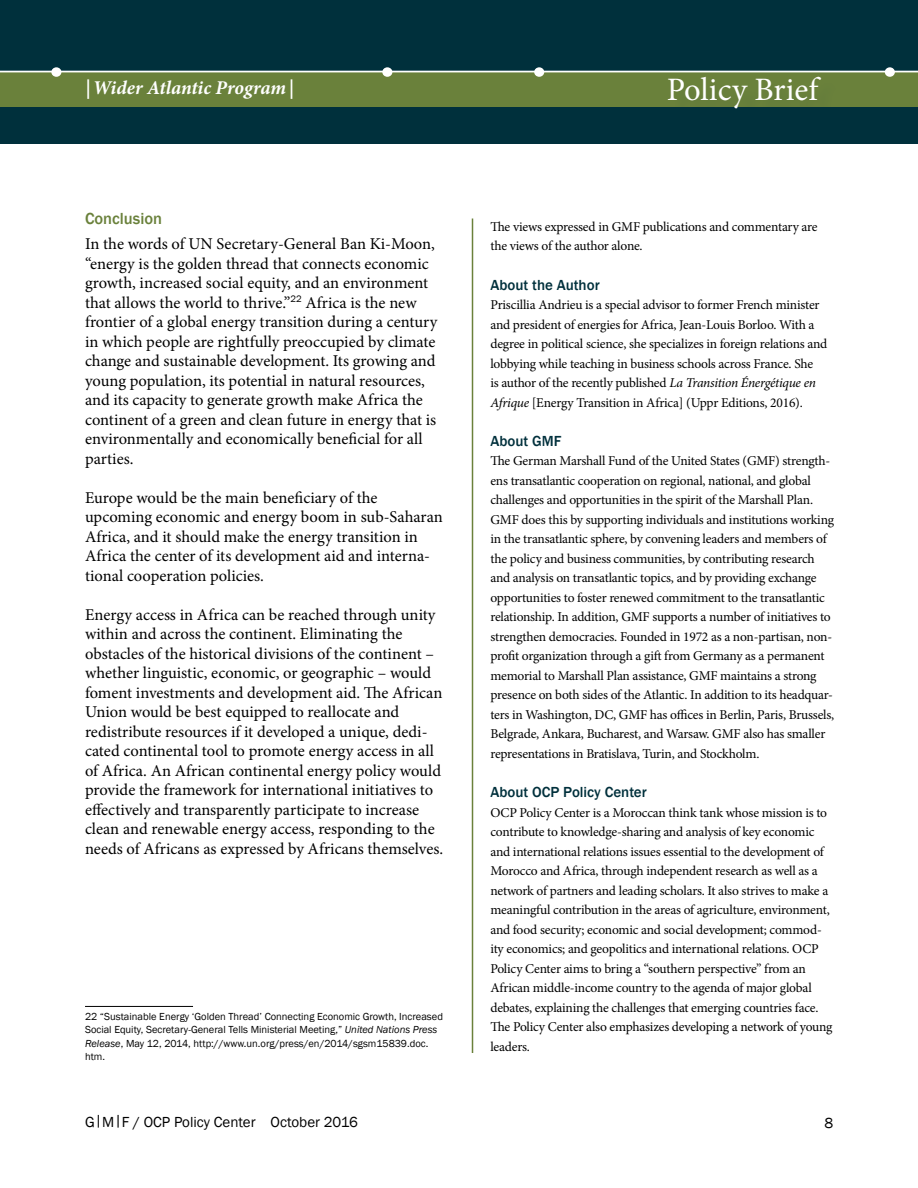
<style>
.page{position:relative;width:918px;height:1188px;background:#fff}
.page>*{position:absolute;margin:0;border:0;box-sizing:border-box;transform-origin:0 0}
.t1{font:32.7px "Minion Pro";color:#fff}
.t2{font:italic 700 19.5px "Minion Pro";letter-spacing:-.005em;color:#fff}
.t3{font:16.5px/19.5px "Minion Pro";color:#000}
.t4{font:500 16.5px "Franklin Gothic";color:#6a813b}
.t5{font:500 15px "Franklin Gothic";color:#00303c}
.t6{font:15px "Franklin Gothic";color:#000}
.t7{font:13.5px/19.5px "Minion Pro";letter-spacing:-.015em;color:#000}
.t8{font:10.5px/13.5px "Franklin Gothic";color:#000}
.s1{font-style:italic}
</style>
<div class="page">
<div style="left:0;top:0;width:918px;height:143px;background:#00303c"></div>
<div style="left:0;top:71px;width:918px;height:36px;background:#6a813b"></div>
<hr style="left:0;top:71px;width:918px;height:1px;background:#fff">
<div style="left:885px;top:67px;width:10px;height:10px;background:#fff;border-radius:50%"></div>
<div style="left:534px;top:67px;width:10px;height:10px;background:#fff;border-radius:50%"></div>
<div style="left:382px;top:67px;width:10px;height:10px;background:#fff;border-radius:50%"></div>
<div style="left:51px;top:67px;width:10px;height:10px;background:#fff;border-radius:50%"></div>
<div style="left:671px;top:80px;width:168px;height:46px;background:#00303c;opacity:.1"></div>
<hr style="left:85px;top:1006px;width:108px;height:1px;background:#000">
<hr style="left:472px;top:219px;width:1px;height:834px;background:#6a813b">
<h2 class="t2" style="left:85px;top:74px;width:210px">|Wider Atlantic Program|</h2>
<h1 class="t1" style="left:667px;top:68px;width:153px">Policy Brief</h1>
<p class="t4" style="left:85px;top:208px;width:79px">Conclusion</p>
<p class="t3" style="left:85px;top:234px;width:354px">In the words of UN Secretary-General Ban Ki-Moon, “energy is the golden thread that connects economic growth, increased social equity, and an environment that allows the world to thrive.”<sup>22</sup> Africa is the new frontier of a global energy transition during a century in which people are rightfully preoccupied by climate change and sustainable development. Its growing and young population, its potential in natural resources, and its capacity to generate growth make Africa the continent of a green and clean future in energy that is environmentally and economically beneficial for all parties.</p>
<p class="t3" style="left:85px;top:488px;width:359px">Europe would be the main beneficiary of the upcoming economic and energy boom in sub-Saharan Africa, and it should make the energy transition in Africa the center of its development aid and interna&shy;tional cooperation policies.</p>
<p class="t3" style="left:85px;top:605px;width:360px">Energy access in Africa can be reached through unity within and across the continent. Eliminating the obstacles of the historical divisions of the continent – whether linguistic, economic, or geographic – would foment investments and development aid. The African Union would be best equipped to reallocate and redistribute resources if it developed a unique, dedi&shy;cated continental tool to promote energy access in all of Africa. An African continental energy policy would provide the framework for international initiatives to effectively and transparently participate to increase clean and renewable energy access, responding to the needs of Africans as expressed by Africans themselves.</p>
<p class="t8" style="left:85px;top:1010px;width:359px">22 “Sustainable Energy ‘Golden Thread’ Connecting Economic Growth, Increased Social Equity, Secretary-General Tells Ministerial Meeting,” <span class="s1">United Nations Press Release</span>, May 12, 2014, http://www.un.org/press/en/2014/sgsm15839.doc. htm.</p>
<p class="t7" style="left:490px;top:217px;width:329px">The views expressed in GMF publications and commentary are the views of the author alone.</p>
<p class="t5" style="left:490px;top:275px;width:111px">About the Author</p>
<p class="t7" style="left:490px;top:295px;width:338px">Priscillia Andrieu is a special advisor to former French minister and president of energies for Africa, Jean-Louis Borloo. With a degree in political science, she specializes in foreign relations and lobbying while teaching in business schools across France. She<br>is author of the recently published <span class="s1">La Transition Énergétique en Afrique</span> [Energy Transition in Africa] (Uppr Editions, 2016).</p>
<p class="t5" style="left:490px;top:432px;width:73px">About GMF</p>
<p class="t7" style="left:490px;top:451px;width:345px">The German Marshall Fund of the United States (GMF) strength&shy;ens transatlantic cooperation on regional, national, and global challenges and opportunities in the spirit of the Marshall Plan.<br>GMF does this by supporting individuals and institutions working in the transatlantic sphere, by convening leaders and members of the policy and business communities, by contributing research and analysis on transatlantic topics, and by providing exchange opportunities to foster renewed commitment to the transatlantic relationship. In addition, GMF supports a number of initiatives to strengthen democracies. Founded in 1972 as a non-partisan, non&shy;profit organization through a gift from Germany as a permanent memorial to Marshall Plan assistance, GMF maintains a strong presence on both sides of the Atlantic. In addition to its headquar&shy;ters in Washington, DC, GMF has offices in Berlin, Paris, Brussels, Belgrade, Ankara, Bucharest, and Warsaw. GMF also has smaller representations in Bratislava, Turin, and Stockholm.</p>
<p class="t5" style="left:490px;top:783px;width:158px">About OCP Policy Center</p>
<p class="t7" style="left:490px;top:803px;width:344px">OCP Policy Center is a Moroccan think tank whose mission is to contribute to knowledge-sharing and analysis of key economic and international relations issues essential to the development of Morocco and Africa, through independent research as well as a network of partners and leading scholars. It also strives to make a meaningful contribution in the areas of agriculture, environment, and food security; economic and social development; commod&shy;ity economics; and geopolitics and international relations. OCP Policy Center aims to bring a “southern perspective” from an African middle-income country to the agenda of major global debates, explaining the challenges that emerging countries face.<br>The Policy Center also emphasizes developing a network of young leaders.</p>
<p class="t6" style="left:85px;top:1112px;width:274px">G|M|F / OCP Policy Center October 2016</p>
<p class="t6" style="left:825px;top:1113px;width:10px">8</p>
</div>
